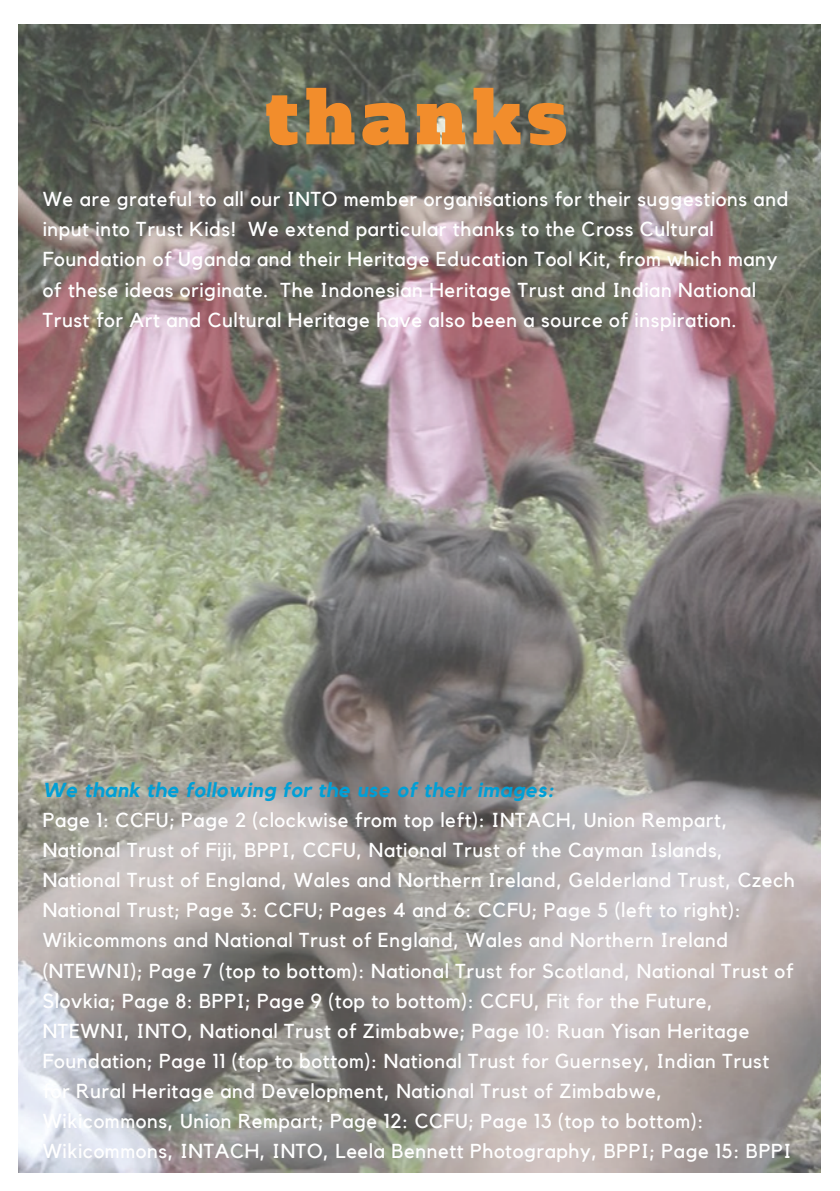
<style>
.page{position:relative;width:840px;height:1191px;background:#fff}
.page>*{position:absolute;margin:0;border:0;box-sizing:border-box;transform-origin:0 0}
.t1{font:72.6px "Alfa Slab One";letter-spacing:.09em;color:#f28d2c}
.t2{font:20.2px/30px "Kollektif";letter-spacing:.03em;color:#fff}
.t3{font:italic 700 20.2px "Kollektif";letter-spacing:.03em;color:#009fd6}
</style>
<div class="page">
<img style="left:19px;top:24px;width:801px;height:1148px">
<h1 class="t1" style="left:266px;top:69px;width:302px">thanks</h1>
<p class="t2" style="left:43px;top:185px;width:746px">We are grateful to all our INTO member organisations for their suggestions and input into Trust Kids! We extend particular thanks to the Cross Cultural Foundation of Uganda and their Heritage Education Tool Kit, from which many of these ideas originate. The Indonesian Heritage Trust and Indian National Trust for Art and Cultural Heritage have also been a source of inspiration.</p>
<p class="t3" style="left:43px;top:780px;width:512px">We thank the following for the use of their images:</p>
<p class="t2" style="left:43px;top:806px;width:753px">Page 1: CCFU; Page 2 (clockwise from top left): INTACH, Union Rempart, National Trust of Fiji, BPPI, CCFU, National Trust of the Cayman Islands, National Trust of England, Wales and Northern Ireland, Gelderland Trust, Czech National Trust; Page 3: CCFU; Pages 4 and 6: CCFU; Page 5 (left to right):<br>Wikicommons and National Trust of England, Wales and Northern Ireland (NTEWNI); Page 7 (top to bottom): National Trust for Scotland, National Trust of Slovkia; Page 8: BPPI; Page 9 (top to bottom): CCFU, Fit for the Future, NTEWNI, INTO, National Trust of Zimbabwe; Page 10: Ruan Yisan Heritage Foundation; Page 11 (top to bottom): National Trust for Guernsey, Indian Trust for Rural Heritage and Development, National Trust of Zimbabwe, Wikicommons, Union Rempart; Page 12: CCFU; Page 13 (top to bottom):<br>Wikicommons, INTACH, INTO, Leela Bennett Photography, BPPI; Page 15: BPPI</p>
</div>
